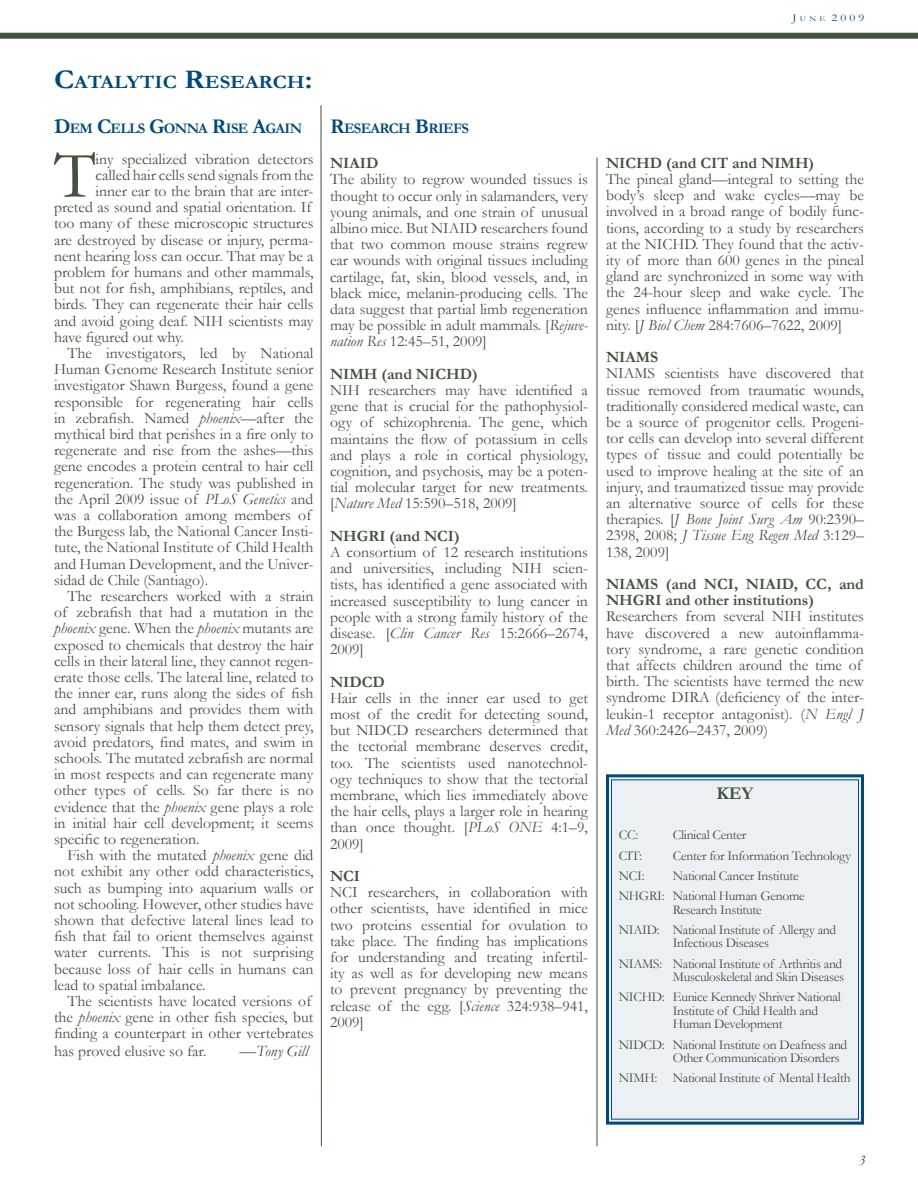
<style>
.page{position:relative;width:918px;height:1188px;background:#fff}
.page>*{position:absolute;margin:0;border:0;box-sizing:border-box;transform-origin:0 0}
.t1{font:67.65px "Garamond";color:#42523d}
.t2{font:700 21px "Garamond";color:#00497a}
.t3{font:700 18.9px "Garamond";color:#00497a;scale:1.1 1}
.t4{font:700 18px "Garamond";color:#42523d}
.t5{font:15.75px/16.2px "Garamond";color:#42523d;text-align:justify}
.t6{font:700 15.75px/16.2px "Garamond";color:#42523d}
.t7{font:italic 15.75px "Garamond";color:#42523d}
.t8{font:italic 15px "Garamond";color:#42523d}
.t9{font:700 14.7px "Garamond";letter-spacing:-.045em;color:#00497a}
.t10{font:13.5px/13.5px "Garamond";letter-spacing:-.02em;color:#42523d}
.t11{font:10.5px "Garamond";color:#00497a;scale:1.2 1}
.s1{font-size:7.35px}
.s2{font-size:27px}
.s3{font-size:21px}
.s4{font-style:italic}
.s5{font-size:16.5px}
</style>
<div class="page">
<div style="left:0;top:33px;width:918px;height:6px;background:#42523d"></div>
<div style="left:606px;top:774px;width:258px;height:351px;background:#ecf0f5"></div>
<div style="left:611px;top:779px;width:248px;height:341px;border:1px solid #00497a"></div>
<hr style="left:321px;top:105px;width:1px;height:1041px;background:#42523d">
<hr style="left:597px;top:158px;width:1px;height:988px;background:#42523d">
<p class="t11" style="left:793px;top:12px;width:61px">J <span class="s1">UNE</span> 2 0 0 9</p>
<h2 class="t3" style="left:54px;top:71px;width:237px"><span class="s2">C</span>ATALYTIC <span class="s2">R</span>ESEARCH<span class="s2">:</span></h2>
<h3 class="t9" style="left:54px;top:119px;width:93px"><span class="s3">D</span>EM ELLS</h3>
<h3 class="t9" style="left:164px;top:119px;width:140px">ONNA ISE GAIN</h3>
<h3 class="t2" style="left:97px;top:113px;width:16px">C</h3>
<h3 class="t2" style="left:149px;top:113px;width:17px">G</h3>
<h3 class="t2" style="left:212px;top:113px;width:56px">R A</h3>
<h3 class="t9" style="left:330px;top:119px;width:140px"><span class="s3">R</span>ESEARCH <span class="s3">B</span>RIEFS</h3>
<p class="t1" style="left:54px;top:134px;width:43px">T</p>
<p class="t5" style="left:96px;top:150px;width:219px">iny specialized vibration detectors</p>
<p class="t5" style="left:96px;top:167px;width:219px">called hair cells send signals from the</p>
<p class="t5" style="left:96px;top:183px;width:219px">inner ear to the brain that are inter-</p>
<p class="t5" style="left:54px;top:199px;width:259px">preted as sound and spatial orientation. If</p>
<p class="t5" style="left:54px;top:215px;width:261px">too many of these microscopic structures</p>
<p class="t5" style="left:54px;top:231px;width:261px">are destroyed by disease or injury, perma-</p>
<p class="t5" style="left:54px;top:248px;width:261px">nent hearing loss can occur. That may be a</p>
<p class="t5" style="left:54px;top:264px;width:261px">problem for humans and other mammals,</p>
<p class="t5" style="left:54px;top:280px;width:261px">but not for fish, amphibians, reptiles, and</p>
<p class="t5" style="left:54px;top:296px;width:261px">birds. They can regenerate their hair cells</p>
<p class="t5" style="left:54px;top:312px;width:261px">and avoid going deaf. NIH scientists may</p>
<p class="t5" style="left:54px;top:329px;width:131px">have figured out why.</p>
<p class="t5" style="left:54px;top:345px;width:261px;text-align:left;text-indent:14px">The investigators, led by National Human Genome Research Institute senior investigator Shawn Burgess, found a gene responsible for regenerating hair cells in zebrafish. Named <span class="s4">phoenix</span>—after the mythical bird that perishes in a fire only to regenerate and rise from the ashes—this gene encodes a protein central to hair cell regeneration. The study was published in the April 2009 issue of <span class="s4">PLoS Genetics</span> and was a collaboration among members of the Burgess lab, the National Cancer Insti&shy;tute, the National Institute of Child Health and Human Development, and the Univer&shy;sidad de Chile (Santiago).</p>
<p class="t5" style="left:54px;top:588px;width:261px;text-indent:14px">The researchers worked with a strain of zebrafish that had a mutation in the <span class="s4">phoenix</span> gene. When the <span class="s4">phoenix</span> mutants are exposed to chemicals that destroy the hair cells in their lateral line, they cannot regen&shy;erate those cells. The lateral line, related to the inner ear, runs along the sides of fish and amphibians and provides them with sensory signals that help them detect prey, avoid predators, find mates, and swim in schools. The mutated zebrafish are normal in most respects and can regenerate many other types of cells. So far there is no evidence that the <span class="s4">phoenix</span> gene plays a role in initial hair cell development; it seems specific to regeneration.</p>
<p class="t5" style="left:54px;top:847px;width:261px;text-indent:14px">Fish with the mutated <span class="s4">phoenix</span> gene did not exhibit any other odd characteristics, such as bumping into aquarium walls or not schooling. However, other studies have shown that defective lateral lines lead to fish that fail to orient themselves against water currents. This is not surprising because loss of hair cells in humans can lead to spatial imbalance.</p>
<p class="t5" style="left:54px;top:993px;width:261px;text-align:left;text-indent:14px">The scientists have located versions of the <span class="s4">phoenix</span> gene in other fish species, but finding a counterpart in other vertebrates</p>
<p class="t5" style="left:54px;top:1043px;width:154px">has proved elusive so far.</p>
<p class="t7" style="left:240px;top:1042px;width:70px"><span class="s5">—</span>Tony Gill</p>
<p class="t6" style="left:330px;top:155px;width:50px">NIAID</p>
<p class="t5" style="left:330px;top:171px;width:260px">The ability to regrow wounded tissues is thought to occur only in salamanders, very young animals, and one strain of unusual albino mice. But NIAID researchers found that two common mouse strains regrew ear wounds with original tissues including cartilage, fat, skin, blood vessels, and, in black mice, melanin-producing cells. The data suggest that partial limb regeneration may be possible in adult mammals. [<span class="s4">Rejuve&shy;nation Res</span> 12:45–51, 2009]</p>
<p class="t6" style="left:330px;top:365px;width:149px">NIMH (and NICHD)</p>
<p class="t5" style="left:330px;top:382px;width:260px">NIH researchers may have identified a gene that is crucial for the pathophysiol&shy;ogy of schizophrenia. The gene, which maintains the flow of potassium in cells and plays a role in cortical physiology, cognition, and psychosis, may be a poten&shy;tial molecular target for new treatments. [<span class="s4">Nature Med</span> 15:590–518, 2009]</p>
<p class="t6" style="left:330px;top:527px;width:131px">NHGRI (and NCI)</p>
<p class="t5" style="left:330px;top:544px;width:260px">A consortium of 12 research institutions and universities, including NIH scien&shy;tists, has identified a gene associated with increased susceptibility to lung cancer in people with a strong family history of the disease. [<span class="s4">Clin Cancer Res</span> 15:2666–2674, 2009]</p>
<p class="t6" style="left:330px;top:673px;width:56px">NIDCD</p>
<p class="t5" style="left:330px;top:690px;width:260px">Hair cells in the inner ear used to get most of the credit for detecting sound, but NIDCD researchers determined that the tectorial membrane deserves credit, too. The scientists used nanotechnol&shy;ogy techniques to show that the tectorial membrane, which lies immediately above the hair cells, plays a larger role in hearing than once thought. [<span class="s4">PLoS ONE</span> 4:1–9, 2009]</p>
<p class="t6" style="left:330px;top:868px;width:32px">NCI</p>
<p class="t5" style="left:330px;top:884px;width:260px">NCI researchers, in collaboration with other scientists, have identified in mice two proteins essential for ovulation to take place. The finding has implications for understanding and treating infertil&shy;ity as well as for developing new means to prevent pregnancy by preventing the release of the egg. [<span class="s4">Science</span> 324:938–941, 2009]</p>
<p class="t6" style="left:606px;top:154px;width:210px">NICHD (and CIT and NIMH)</p>
<p class="t5" style="left:606px;top:171px;width:260px">The pineal gland—integral to setting the body’s sleep and wake cycles—may be involved in a broad range of bodily func&shy;tions, according to a study by researchers at the NICHD. They found that the activ&shy;ity of more than 600 genes in the pineal gland are synchronized in some way with the 24-hour sleep and wake cycle. The genes influence inflammation and immu&shy;nity. [<span class="s4">J Biol Chem</span> 284:7606–7622, 2009]</p>
<p class="t6" style="left:606px;top:349px;width:54px">NIAMS</p>
<p class="t5" style="left:606px;top:365px;width:260px">NIAMS scientists have discovered that tissue removed from traumatic wounds, traditionally considered medical waste, can be a source of progenitor cells. Progeni&shy;tor cells can develop into several different types of tissue and could potentially be used to improve healing at the site of an injury, and traumatized tissue may provide an alternative source of cells for these therapies. [<span class="s4">J Bone Joint Surg Am</span> 90:2390– 2398, 2008; <span class="s4">J Tissue Eng Regen Med</span> 3:129– 138, 2009]</p>
<p class="t6" style="left:606px;top:576px;width:259px">NIAMS (and NCI, NIAID, CC, and<br>NHGRI and other institutions)</p>
<p class="t5" style="left:606px;top:608px;width:260px;text-align:left">Researchers from several NIH institutes have discovered a new autoinflamma&shy;tory syndrome, a rare genetic condition that affects children around the time of birth. The scientists have termed the new syndrome DIRA (deficiency of the inter&shy;leukin-1 receptor antagonist). (<span class="s4">N Engl J Med</span> 360:2426–2437, 2009)</p>
<p class="t4" style="left:717px;top:782px;width:38px">KEY</p>
<p class="t10" style="left:619px;top:828px;width:21px">CC:</p>
<p class="t10" style="left:673px;top:828px;width:75px">Clinical Center</p>
<p class="t10" style="left:619px;top:848px;width:25px">CIT:</p>
<p class="t10" style="left:673px;top:848px;width:180px">Center for Information Technology</p>
<p class="t10" style="left:619px;top:869px;width:27px">NCI:</p>
<p class="t10" style="left:673px;top:869px;width:127px">National Cancer Institute</p>
<p class="t10" style="left:673px;top:889px;width:134px;text-indent:-54px">NHGRI: National Human Genome<br>Research Institute</p>
<p class="t10" style="left:673px;top:923px;width:165px;text-indent:-54px">NIAID: National Institute of Allergy and<br>Infectious Diseases</p>
<p class="t10" style="left:619px;top:956px;width:227px;text-align:right">NIAMS: National Institute of Arthritis and<br>Musculoskeletal and Skin Diseases</p>
<p class="t10" style="left:673px;top:990px;width:170px;text-indent:-54px">NICHD: Eunice Kennedy Shriver National<br>Institute of Child Health and<br>Human Development</p>
<p class="t10" style="left:673px;top:1037px;width:176px;text-indent:-54px">NIDCD: National Institute on Deafness and<br>Other Communication Disorders</p>
<p class="t10" style="left:619px;top:1071px;width:233px">NIMH: National Institute of Mental Health</p>
<p class="t8" style="left:859px;top:1152px;width:9px">3</p>
</div>
